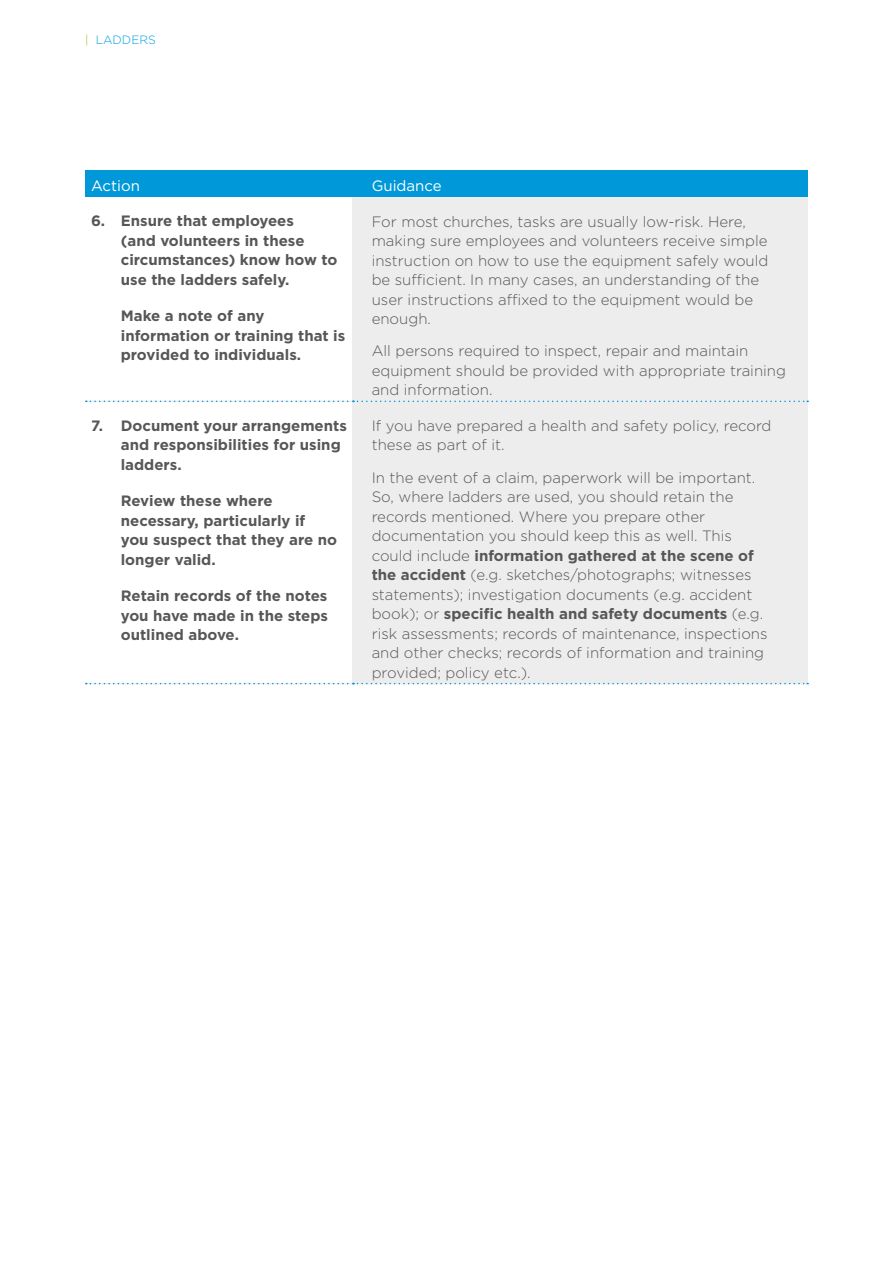
<style>
.page{position:relative;width:893px;height:1263px;background:#fff}
.page>*{position:absolute;margin:0;border:0;box-sizing:border-box;transform-origin:0 0}
.t1{font:300 15px/19.5px "Gotham HTF";color:#575756}
.t2{font:700 15px/19.5px "Gotham HTF";color:#575756}
.t3{font:15px "Gotham HTF";color:#fff}
.t4{font:300 12px "Gotham HTF";color:#009fe3}
.s1{color:#95c11f}
.s2{font-weight:700}
</style>
<div class="page">
<div style="left:353px;top:197px;width:455px;height:204px;background:#ededed"></div>
<div style="left:353px;top:401px;width:455px;height:283px;background:#ededed"></div>
<svg style="left:86px;top:683px;width:722px;height:1px"></svg>
<svg style="left:86px;top:401px;width:722px;height:1px"></svg>
<div style="left:85px;top:170px;width:268px;height:27px;background:#0098d8"></div>
<div style="left:353px;top:170px;width:455px;height:27px;background:#0098d8"></div>
<p class="t4" style="left:85px;top:33px;width:72px"><span class="s1">|</span> LADDERS</p>
<p class="t3" style="left:91px;top:177px;width:50px">Action</p>
<p class="t3" style="left:372px;top:177px;width:72px">Guidance</p>
<p class="t2" style="left:121px;top:211px;width:218px;text-indent:-30px">6. Ensure that employees<br>(and volunteers in these circumstances) know how to use the ladders safely.</p>
<p class="t2" style="left:121px;top:306px;width:226px">Make a note of any information or training that is provided to individuals.</p>
<p class="t1" style="left:372px;top:211px;width:398px">For most churches, tasks are usually low-risk. Here, making sure employees and volunteers receive simple instruction on how to use the equipment safely would be suffcient. In many cases, an understanding of the user instructions affxed to the equipment would be enough.</p>
<p class="t1" style="left:372px;top:341px;width:416px">All persons required to inspect, repair and maintain equipment should be provided with appropriate training and information.</p>
<p class="t1" style="left:372px;top:416px;width:401px">If you have prepared a health and safety policy, record these as part of it.</p>
<p class="t1" style="left:372px;top:467px;width:397px">In the event of a claim, paperwork will be important.<br>So, where ladders are used, you should retain the records mentioned. Where you prepare other documentation you should keep this as well. This could include <span class="s2">information gathered at the scene of the accident</span> (e.g. sketches/photographs; witnesses statements); investigation documents (e.g. accident book); or <span class="s2">specifc health and safety documents</span> (e.g. risk assessments; records of maintenance, inspections and other checks; records of information and training provided; policy etc.).</p>
<p class="t2" style="left:121px;top:415px;width:228px;text-indent:-30px">7. Document your arrangements and responsibilities for using ladders.</p>
<p class="t2" style="left:121px;top:491px;width:218px">Review these where necessary, particularly if<br>you suspect that they are no longer valid.</p>
<p class="t2" style="left:121px;top:586px;width:209px;text-align:justify">Retain records of the notes you have made in the steps outlined above.</p>
</div>
